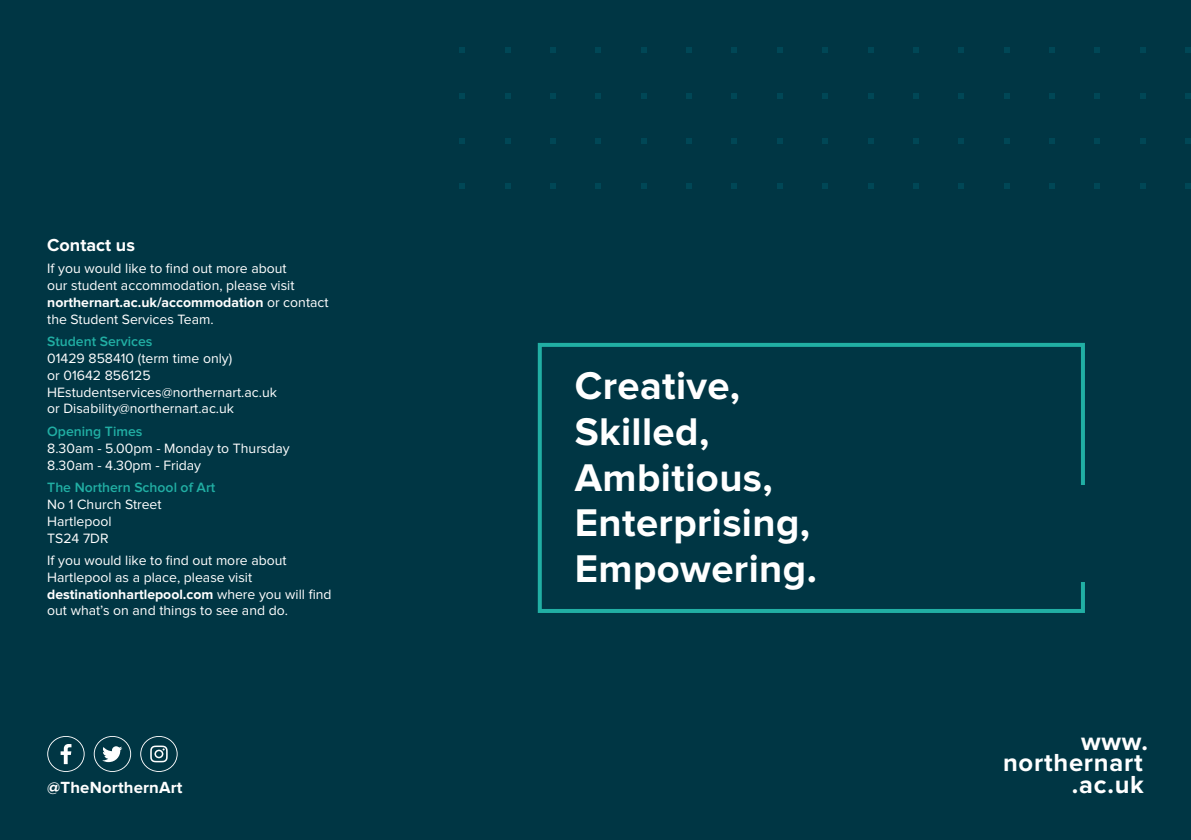
<style>
.page{position:relative;width:1191px;height:840px;background:#fff}
.page>*{position:absolute;margin:0;border:0;box-sizing:border-box;transform-origin:0 0}
.t1{font:700 40px/45.6px "Proxima Nova";letter-spacing:.01em;color:#fff}
.t2{font:700 25.6px/21.4px "Proxima Nova";letter-spacing:.03em;color:#fff;text-align:right}
.t3{font:700 18px "Proxima Nova";color:#fff}
.t4{font:700 16.8px "Proxima Nova";letter-spacing:.01em;color:#fff}
.t5{font:14px/16.8px "Proxima Nova";color:#fff}
.t6{font:600 14px "Proxima Nova";color:#21afa4}
.s1{font-weight:700}
</style>
<div class="page">
<div style="left:0;top:0;width:1191px;height:839px;background:#003644"></div>
<div style="left:538px;top:343px;width:547px;height:269px;border:4px solid #21afa4"></div>
<div style="left:1031px;top:485px;width:98px;height:96px;background:#003644"></div>
<svg style="left:459px;top:47px;width:6px;height:6px"></svg>
<svg style="left:505px;top:47px;width:5px;height:6px"></svg>
<svg style="left:550px;top:47px;width:6px;height:6px"></svg>
<svg style="left:595px;top:47px;width:6px;height:6px"></svg>
<svg style="left:641px;top:47px;width:5px;height:6px"></svg>
<svg style="left:686px;top:47px;width:6px;height:6px"></svg>
<svg style="left:731px;top:47px;width:6px;height:6px"></svg>
<svg style="left:777px;top:47px;width:5px;height:6px"></svg>
<svg style="left:822px;top:47px;width:6px;height:6px"></svg>
<svg style="left:868px;top:47px;width:5px;height:6px"></svg>
<svg style="left:913px;top:47px;width:5px;height:6px"></svg>
<svg style="left:958px;top:47px;width:6px;height:6px"></svg>
<svg style="left:1004px;top:47px;width:5px;height:6px"></svg>
<svg style="left:1049px;top:47px;width:5px;height:6px"></svg>
<svg style="left:1094px;top:47px;width:6px;height:6px"></svg>
<svg style="left:1140px;top:47px;width:5px;height:6px"></svg>
<svg style="left:1185px;top:47px;width:6px;height:6px"></svg>
<svg style="left:459px;top:93px;width:6px;height:5px"></svg>
<svg style="left:505px;top:93px;width:5px;height:5px"></svg>
<svg style="left:550px;top:93px;width:6px;height:5px"></svg>
<svg style="left:595px;top:93px;width:6px;height:5px"></svg>
<svg style="left:641px;top:93px;width:5px;height:5px"></svg>
<svg style="left:686px;top:93px;width:6px;height:5px"></svg>
<svg style="left:731px;top:93px;width:6px;height:5px"></svg>
<svg style="left:777px;top:93px;width:5px;height:5px"></svg>
<svg style="left:822px;top:93px;width:6px;height:5px"></svg>
<svg style="left:868px;top:93px;width:5px;height:5px"></svg>
<svg style="left:913px;top:93px;width:5px;height:5px"></svg>
<svg style="left:958px;top:93px;width:6px;height:5px"></svg>
<svg style="left:1004px;top:93px;width:5px;height:5px"></svg>
<svg style="left:1049px;top:93px;width:5px;height:5px"></svg>
<svg style="left:1094px;top:93px;width:6px;height:5px"></svg>
<svg style="left:1140px;top:93px;width:5px;height:5px"></svg>
<svg style="left:1185px;top:93px;width:6px;height:5px"></svg>
<svg style="left:459px;top:138px;width:6px;height:6px"></svg>
<svg style="left:505px;top:138px;width:5px;height:6px"></svg>
<svg style="left:550px;top:138px;width:6px;height:6px"></svg>
<svg style="left:595px;top:138px;width:6px;height:6px"></svg>
<svg style="left:641px;top:138px;width:5px;height:6px"></svg>
<svg style="left:686px;top:138px;width:6px;height:6px"></svg>
<svg style="left:731px;top:138px;width:6px;height:6px"></svg>
<svg style="left:777px;top:138px;width:5px;height:6px"></svg>
<svg style="left:822px;top:138px;width:6px;height:6px"></svg>
<svg style="left:868px;top:138px;width:5px;height:6px"></svg>
<svg style="left:913px;top:138px;width:5px;height:6px"></svg>
<svg style="left:958px;top:138px;width:6px;height:6px"></svg>
<svg style="left:1004px;top:138px;width:5px;height:6px"></svg>
<svg style="left:1049px;top:138px;width:5px;height:6px"></svg>
<svg style="left:1094px;top:138px;width:6px;height:6px"></svg>
<svg style="left:1140px;top:138px;width:5px;height:6px"></svg>
<svg style="left:1185px;top:138px;width:6px;height:6px"></svg>
<svg style="left:459px;top:183px;width:6px;height:6px"></svg>
<svg style="left:505px;top:183px;width:5px;height:6px"></svg>
<svg style="left:550px;top:183px;width:6px;height:6px"></svg>
<svg style="left:595px;top:183px;width:6px;height:6px"></svg>
<svg style="left:641px;top:183px;width:5px;height:6px"></svg>
<svg style="left:686px;top:183px;width:6px;height:6px"></svg>
<svg style="left:731px;top:183px;width:6px;height:6px"></svg>
<svg style="left:777px;top:183px;width:5px;height:6px"></svg>
<svg style="left:822px;top:183px;width:6px;height:6px"></svg>
<svg style="left:868px;top:183px;width:5px;height:6px"></svg>
<svg style="left:913px;top:183px;width:5px;height:6px"></svg>
<svg style="left:958px;top:183px;width:6px;height:6px"></svg>
<svg style="left:1004px;top:183px;width:5px;height:6px"></svg>
<svg style="left:1049px;top:183px;width:5px;height:6px"></svg>
<svg style="left:1094px;top:183px;width:6px;height:6px"></svg>
<svg style="left:1140px;top:183px;width:5px;height:6px"></svg>
<svg style="left:1185px;top:183px;width:6px;height:6px"></svg>
<svg style="left:47px;top:736px;width:38px;height:35px"></svg>
<svg style="left:94px;top:736px;width:37px;height:35px"></svg>
<svg style="left:140px;top:736px;width:38px;height:35px"></svg>
<p class="t3" style="left:47px;top:237px;width:89px">Contact us</p>
<p class="t5" style="left:47px;top:261px;width:283px">If you would like to find out more about<br>our student accommodation, please visit <span class="s1">northernart.ac.uk/accommodation</span> or contact the Student Services Team.</p>
<p class="t6" style="left:47px;top:335px;width:107px">Student Services</p>
<p class="t5" style="left:47px;top:350px;width:231px">01429 858410 (term time only)<br>or 01642 856125<br>HEstudentservices@northernart.ac.uk or Disability@northernart.ac.uk</p>
<p class="t6" style="left:47px;top:425px;width:97px">Opening Times</p>
<p class="t5" style="left:47px;top:440px;width:244px">8.30am - 5.00pm - Monday to Thursday<br>8.30am - 4.30pm - Friday</p>
<p class="t6" style="left:47px;top:481px;width:170px">The Northern School of Art</p>
<p class="t5" style="left:47px;top:496px;width:116px">No 1 Church Street<br>Hartlepool<br>TS24 7DR</p>
<p class="t5" style="left:47px;top:552px;width:286px">If you would like to find out more about Hartlepool as a place, please visit <span class="s1">destinationhartlepool.com</span> where you will find out what’s on and things to see and do.</p>
<p class="t4" style="left:47px;top:779px;width:137px">@TheNorthernArt</p>
<h1 class="t1" style="left:575px;top:365px;width:244px">Creative,<br>Skilled,<br>Ambitious,<br>Enterprising,<br>Empowering.</h1>
<h2 class="t2" style="left:1003px;top:731px;width:146px">www. northernart .ac.uk</h2>
</div>
